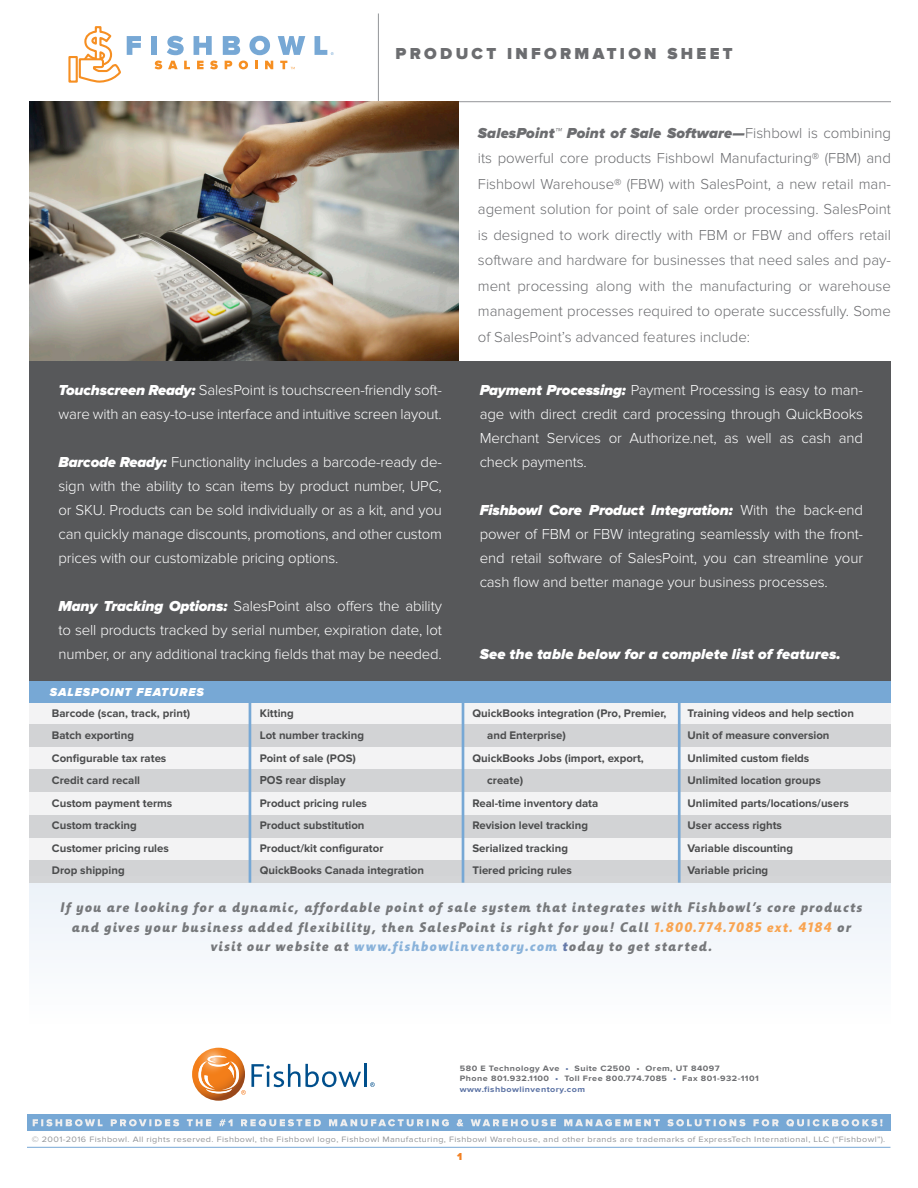
<style>
.page{position:relative;width:918px;height:1188px;background:#fff}
.page>*{position:absolute;margin:0;border:0;box-sizing:border-box;transform-origin:0 0}
.t1{font:900 16.5px "Proxima Nova";letter-spacing:.2em;color:#6c6d70}
.t2{font:300 15px/24px "Proxima Nova";letter-spacing:-.01em;color:#fff;text-align:justify}
.t3{font:300 15px/25.5px "Proxima Nova";color:#6c6d70;text-align:justify}
.t4{font:italic 900 15px "Proxima Nova";letter-spacing:.01em;color:#fff}
.t5{font:italic 700 13.5px/19.5px "Informa Pro";letter-spacing:.1em;color:#76787b;text-align:center}
.t6{font:italic 900 12px "Proxima Nova A";letter-spacing:.075em;color:#fff}
.t7{font:700 12px "Proxima Nova";color:#4b4c4d;scale:.95 1}
.t8{font:700 11.4px/22.5px "Proxima Nova";color:#4b4c4d}
.t9{font:900 10.5px "Proxima Nova";color:#f28021}
.t10{font:8.1px "Proxima Nova";letter-spacing:.045em;color:#939598;scale:1.11 1}
.t11{font:700 8.1px "Proxima Nova";letter-spacing:.05em;color:#6c6d70;scale:1.11 1}
.t12{font:700 8.1px "Proxima Nova";letter-spacing:.05em;color:#5b72a4;scale:1.11 1}
.s1{font-weight:900;font-style:italic}
.s2{color:#f9a451}
.s3{color:#89b2da}
.s4{color:#6579a8}
.s5{color:#5b72a4}
</style>
<div class="page">
<div style="left:29px;top:883px;width:862px;height:151px;background:#f5f8fc"></div>
<div style="left:29px;top:361px;width:862px;height:320px;background:#57585a"></div>
<hr style="left:378px;top:14px;width:1px;height:88px;background:#939598">
<hr style="left:29px;top:101px;width:862px;height:1px;background:#939598">
<div style="left:151px;top:36px;width:6px;height:19px;background:#77a8d5"></div>
<svg style="left:167px;top:36px;width:17px;height:19px"></svg>
<svg style="left:194px;top:36px;width:18px;height:19px"></svg>
<svg style="left:223px;top:36px;width:17px;height:19px"></svg>
<svg style="left:249px;top:36px;width:21px;height:19px"></svg>
<svg style="left:278px;top:36px;width:27px;height:19px"></svg>
<svg style="left:315px;top:36px;width:19px;height:19px"></svg>
<svg style="left:155px;top:61px;width:7px;height:8px"></svg>
<svg style="left:168px;top:61px;width:10px;height:8px"></svg>
<svg style="left:184px;top:61px;width:6px;height:8px"></svg>
<svg style="left:197px;top:61px;width:7px;height:8px"></svg>
<svg style="left:210px;top:61px;width:8px;height:8px"></svg>
<svg style="left:225px;top:61px;width:7px;height:8px"></svg>
<svg style="left:239px;top:61px;width:9px;height:8px"></svg>
<svg style="left:255px;top:61px;width:3px;height:8px"></svg>
<svg style="left:265px;top:61px;width:8px;height:8px"></svg>
<svg style="left:280px;top:61px;width:15px;height:8px"></svg>
<div style="left:68px;top:56px;width:10px;height:27px;border:2px solid #f68f22"></div>
<svg style="left:78px;top:26px;width:63px;height:57px"></svg>
<img style="left:29px;top:102px;width:430px;height:259px">
<div style="left:29px;top:860px;width:862px;height:23px;background:#d4d5d7"></div>
<svg style="left:29px;top:703px;width:862px;height:173px;fill:#f3f3f4"></svg>
<div style="left:29px;top:681px;width:862px;height:22px;background:#77a8d5"></div>
<hr style="left:249px;top:699px;width:2px;height:184px;background:#77a8d5">
<hr style="left:462px;top:699px;width:2px;height:184px;background:#77a8d5">
<hr style="left:678px;top:699px;width:3px;height:184px;background:#77a8d5">
<div style="left:27px;top:1115px;width:863px;height:16px;background:#77a8d5"></div>
<svg style="left:33px;top:1119px;width:849px;height:8px"></svg>
<hr style="left:365px;top:1064px;width:2px;height:23px;background:#004f8c">
<svg style="left:370px;top:1082px;width:5px;height:5px"></svg>
<svg style="left:192px;top:1048px;width:53px;height:53px"></svg>
<svg style="left:198px;top:1054px;width:163px;height:41px"></svg>
<hr style="left:27px;top:1147px;width:863px;height:1px;background:#77a8d5">
<p class="t1" style="left:396px;top:44px;width:339px">PRODUCT INFORMATION SHEET</p>
<p class="t2" style="left:59px;top:379px;width:385px"><span class="s1">Touchscreen Ready:</span> SalesPoint is touchscreen-friendly soft&shy;ware with an easy-to-use interface and intuitive screen layout.</p>
<p class="t2" style="left:59px;top:451px;width:385px"><span class="s1">Barcode Ready:</span> Functionality includes a barcode-ready de&shy;sign with the ability to scan items by product number, UPC, or SKU. Products can be sold individually or as a kit, and you can quickly manage discounts, promotions, and other custom prices with our customizable pricing options.</p>
<p class="t2" style="left:59px;top:595px;width:385px"><span class="s1">Many Tracking Options:</span> SalesPoint also offers the ability to sell products tracked by serial number, expiration date, lot number, or any additional tracking fields that may be needed.</p>
<p class="t3" style="left:478px;top:120px;width:415px"><span class="s1">SalesPoint™ Point of Sale Software—</span>Fishbowl is combining its powerful core products Fishbowl Manufacturing® (FBM) and Fishbowl Warehouse® (FBW) with SalesPoint, a new retail man&shy;agement solution for point of sale order processing. SalesPoint is designed to work directly with FBM or FBW and offers retail software and hardware for businesses that need sales and pay&shy;ment processing along with the manufacturing or warehouse management processes required to operate successfully. Some of SalesPoint’s advanced features include:</p>
<p class="t2" style="left:480px;top:379px;width:385px"><span class="s1">Payment Processing:</span> Payment Processing is easy to man&shy;age with direct credit card processing through QuickBooks Merchant Services or Authorize.net, as well as cash and check payments.</p>
<p class="t2" style="left:480px;top:499px;width:385px"><span class="s1">Fishbowl Core Product Integration:</span> With the back-end power of FBM or FBW integrating seamlessly with the front&shy;end retail software of SalesPoint, you can streamline your cash flow and better manage your business processes.</p>
<p class="t4" style="left:480px;top:646px;width:363px">See the table below for a complete list of features.</p>
<p class="t6" style="left:50px;top:685px;width:155px">SALESPOINT FEATURES</p>
<p class="t8" style="left:52px;top:702px;width:140px">Barcode (scan, track, print)</p>
<p class="t8" style="left:52px;top:725px;width:84px">Batch exporting</p>
<p class="t8" style="left:52px;top:747px;width:116px">Configurable tax rates</p>
<p class="t8" style="left:52px;top:770px;width:90px">Credit card recall</p>
<p class="t8" style="left:52px;top:792px;width:122px">Custom payment terms</p>
<p class="t8" style="left:52px;top:815px;width:86px">Custom tracking</p>
<p class="t8" style="left:52px;top:837px;width:119px">Customer pricing rules</p>
<p class="t8" style="left:52px;top:860px;width:74px">Drop shipping</p>
<p class="t8" style="left:688px;top:702px;width:168px">Training videos and help section</p>
<p class="t8" style="left:688px;top:725px;width:143px">Unit of measure conversion</p>
<p class="t8" style="left:688px;top:747px;width:123px">Unlimited custom fields</p>
<p class="t8" style="left:688px;top:770px;width:135px">Unlimited location groups</p>
<p class="t8" style="left:688px;top:792px;width:163px">Unlimited parts/locations/users</p>
<p class="t8" style="left:688px;top:815px;width:96px">User access rights</p>
<p class="t8" style="left:688px;top:837px;width:107px">Variable discounting</p>
<p class="t8" style="left:688px;top:860px;width:82px">Variable pricing</p>
<p class="t5" style="left:60px;top:898px;width:803px">If you are looking for a dynamic, affordable point of sale system that integrates with Fishbowl’s core products and gives your business added flexibility, then SalesPoint is right for you! Call <span class="s2">1.800.774.7085 ext. 4184</span> or visit our website at <span class="s3">www.fishbowlinventory.com</span> <span class="s4">t</span>oday to get started.</p>
<p class="t8" style="left:260px;top:702px;width:35px">Kitting</p>
<p class="t8" style="left:260px;top:725px;width:106px">Lot number tracking</p>
<p class="t8" style="left:260px;top:747px;width:98px">Point of sale (POS)</p>
<p class="t7" style="left:260px;top:773px;width:92px">POS rear display</p>
<p class="t8" style="left:260px;top:792px;width:109px">Product pricing rules</p>
<p class="t8" style="left:260px;top:815px;width:106px">Product substitution</p>
<p class="t8" style="left:260px;top:837px;width:125px">Product/kit configurator</p>
<p class="t8" style="left:260px;top:860px;width:166px">QuickBooks Canada integration</p>
<p class="t8" style="left:487px;top:702px;width:181px;text-indent:-15px">QuickBooks integration (Pro, Premier, and Enterprise)</p>
<p class="t8" style="left:487px;top:747px;width:158px;text-indent:-15px">QuickBooks Jobs (import, export, create)</p>
<p class="t8" style="left:472px;top:792px;width:127px">Real-time inventory data</p>
<p class="t8" style="left:472px;top:815px;width:117px">Revision level tracking</p>
<p class="t8" style="left:472px;top:837px;width:97px">Serialized tracking</p>
<p class="t8" style="left:472px;top:860px;width:101px">Tiered pricing rules</p>
<p class="t11" style="left:460px;top:1063px;width:236px">580 E Technology Ave <span class="s5">•</span> Suite C2500 • Orem, UT 84097</p>
<p class="t11" style="left:460px;top:1074px;width:271px">Phone 801.932.1100 <span class="s5">•</span> Toll Free 800.774.7085 <span class="s5">•</span> Fax 801-932-1101</p>
<p class="t12" style="left:460px;top:1084px;width:114px">www.fishbowlinventory.com</p>
<p class="t10" style="left:32px;top:1135px;width:770px">© 2001-2016 Fishbowl. All rights reserved. Fishbowl, the Fishbowl logo, Fishbowl Manufacturing, Fishbowl Warehouse, and other brands are trademarks of ExpressTech International, LLC (“Fishbowl”).</p>
<p class="t9" style="left:457px;top:1150px;width:7px">1</p>
</div>
